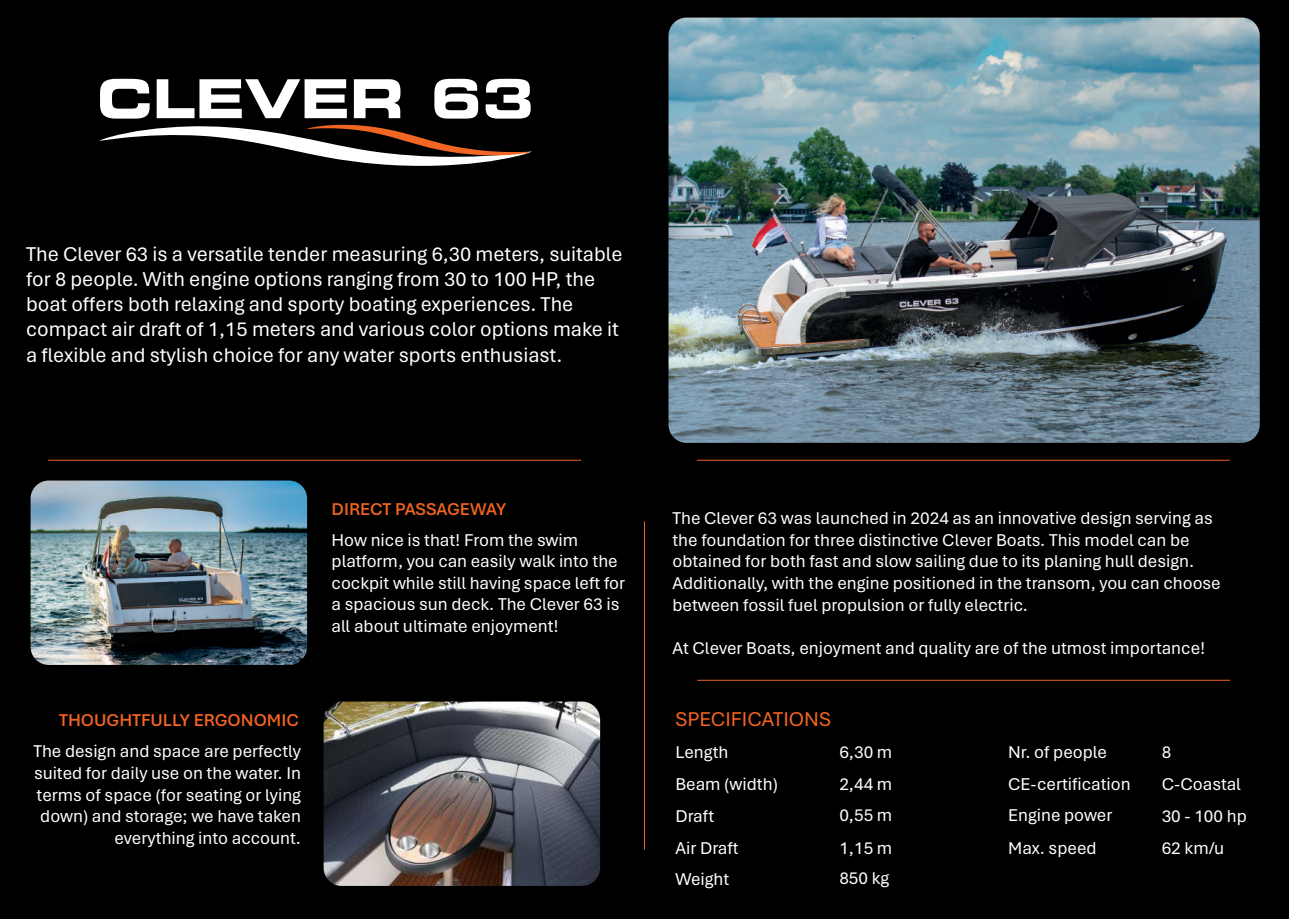
<style>
.page{position:relative;width:1289px;height:919px;background:#fff}
.page>*{position:absolute;margin:0;border:0;box-sizing:border-box;transform-origin:0 0}
.t1{font:53.7px "Eurostile Bold Extended Two";color:#fff}
.t2{font:21px/25.2px "Aptos";color:#fff}
.t3{font:21px "Aptos";color:#f36421}
.t4{font:18px/21.6px "Aptos";color:#fff}
.t5{font:600 18px "Aptos";color:#f36421}
</style>
<div class="page">
<div style="left:0;top:0;width:1288px;height:918px;background:#000"></div>
<svg style="left:99px;top:124px;width:433px;height:42px"></svg>
<hr style="left:644px;top:521px;width:1px;height:328px;background:#f36421">
<hr style="left:48px;top:460px;width:533px;height:1px;background:#f36421">
<hr style="left:697px;top:680px;width:533px;height:1px;background:#f36421">
<hr style="left:697px;top:460px;width:532px;height:1px;background:#f36421">
<img style="left:668px;top:18px;width:591px;height:425px">
<img style="left:31px;top:480px;width:276px;height:185px">
<svg style="left:139px;top:575px;width:69px;height:7px"></svg>
<img style="left:323px;top:701px;width:277px;height:184px">
<h1 class="t1" style="left:97px;top:61px;width:438px">CLEVER 63</h1>
<p class="t2" style="left:26px;top:240px;width:598px">The Clever 63 is a versatile tender measuring 6,30 meters, suitable for 8 people. With engine options ranging from 30 to 100 HP, the boat offers both relaxing and sporty boating experiences. The compact air draft of 1,15 meters and various color options make it a flexible and stylish choice for any water sports enthusiast.</p>
<p class="t5" style="left:331px;top:496px;width:176px">DIRECT PASSAGEWAY</p>
<p class="t4" style="left:331px;top:528px;width:295px">How nice is that! From the swim platform, you can easily walk into the cockpit while still having space left for a spacious sun deck. The Clever 63 is all about ultimate enjoyment!</p>
<p class="t5" style="left:59px;top:708px;width:241px">THOUGHTFULLY ERGONOMIC</p>
<p class="t4" style="left:33px;top:739px;width:269px;text-align:right">The design and space are perfectly suited for daily use on the water. In terms of space (for seating or lying down) and storage; we have taken everything into account.</p>
<p class="t4" style="left:672px;top:506px;width:550px">The Clever 63 was launched in 2024 as an innovative design serving as the foundation for three distinctive Clever Boats. This model can be obtained for both fast and slow sailing due to its planing hull design.<br>Additionally, with the engine positioned in the transom, you can choose between fossil fuel propulsion or fully electric.</p>
<p class="t4" style="left:672px;top:636px;width:534px">At Clever Boats, enjoyment and quality are of the utmost importance!</p>
<p class="t3" style="left:675px;top:704px;width:157px">SPECIFICATIONS</p>
<p class="t4" style="left:675px;top:735px;width:104px;line-height:32px">Length<br>Beam (width)<br>Draft<br>Air Draft</p>
<p class="t4" style="left:675px;top:867px;width:55px">Weight</p>
<p class="t4" style="left:839px;top:735px;width:54px;line-height:32px;text-align:justify">6,30 m 2,44 m 0,55 m 1,15 m</p>
<p class="t4" style="left:839px;top:866px;width:51px">850 kg</p>
<p class="t4" style="left:1008px;top:735px;width:124px;line-height:32px">Nr. of people<br>CE-certification<br>Engine power<br>Max. speed</p>
<p class="t4" style="left:1161px;top:735px;width:87px;line-height:31.8px">8<br>C-Coastal<br>30 - 100 hp<br>62 km/u</p>
</div>
